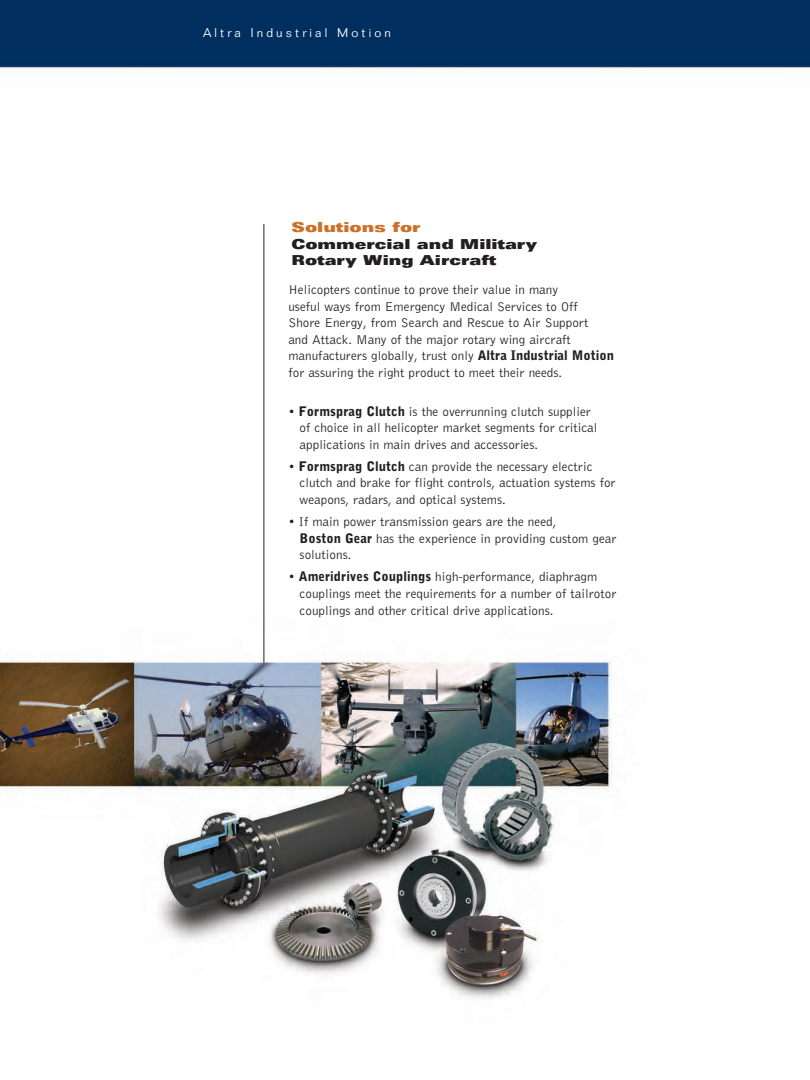
<style>
.page{position:relative;width:810px;height:1080px;background:#fff}
.page>*{position:absolute;margin:0;border:0;box-sizing:border-box;transform-origin:0 0}
.t1{font:13.75px "Univers LT Std X Black Ex";color:#231f20}
.t2{font:13.75px "Univers LT Std X Black Ex";color:#cb7229}
.t3{font:300 13.12px/16.6px "Bell Gothic Std";color:#231f20}
.t4{font:300 12.5px "Folio Std";letter-spacing:.25em;color:#fff}
.s1{font-weight:900}
</style>
<div class="page">
<img style="left:0;top:50px;width:810px;height:949px">
<div style="left:0;top:0;width:810px;height:50px;background:#002e5e"></div>
<hr style="left:264px;top:224px;width:1px;height:439px;background:#231f20">
<p class="t4" style="left:203px;top:25px;width:189px">Altra Industrial Motion</p>
<p class="t2" style="left:291px;top:219px;width:131px">Solutions for</p>
<p class="t1" style="left:291px;top:236px;width:247px">Commercial and Military</p>
<p class="t1" style="left:291px;top:252px;width:206px">Rotary Wing Aircraft</p>
<p class="t3" style="left:288px;top:282px;width:327px">Helicopters continue to prove their value in many<br>useful ways from Emergency Medical Services to Off<br>Shore Energy, from Search and Rescue to Air Support<br>and Attack. Many of the major rotary wing aircraft manufacturers globally, trust only <span class="s1">Altra Industrial Motion </span>for assuring the right product to meet their needs.</p>
<p class="t3" style="left:300px;top:403px;width:299px;text-indent:-11px">• <span class="s1">Formsprag Clutch</span> is the overrunning clutch supplier of choice in all helicopter market segments for critical applications in main drives and accessories.</p>
<p class="t3" style="left:300px;top:459px;width:318px;text-indent:-11px">• <span class="s1">Formsprag Clutch</span> can provide the necessary electric clutch and brake for flight controls, actuation systems for weapons, radars, and optical systems.</p>
<p class="t3" style="left:300px;top:514px;width:318px;text-indent:-11px">• If main power transmission gears are the need,<br><span class="s1">Boston Gear</span> has the experience in providing custom gear solutions.</p>
<p class="t3" style="left:300px;top:569px;width:318px;text-indent:-11px">• <span class="s1">Ameridrives Couplings</span> high-performance, diaphragm couplings meet the requirements for a number of tailrotor couplings and other critical drive applications.</p>
</div>
